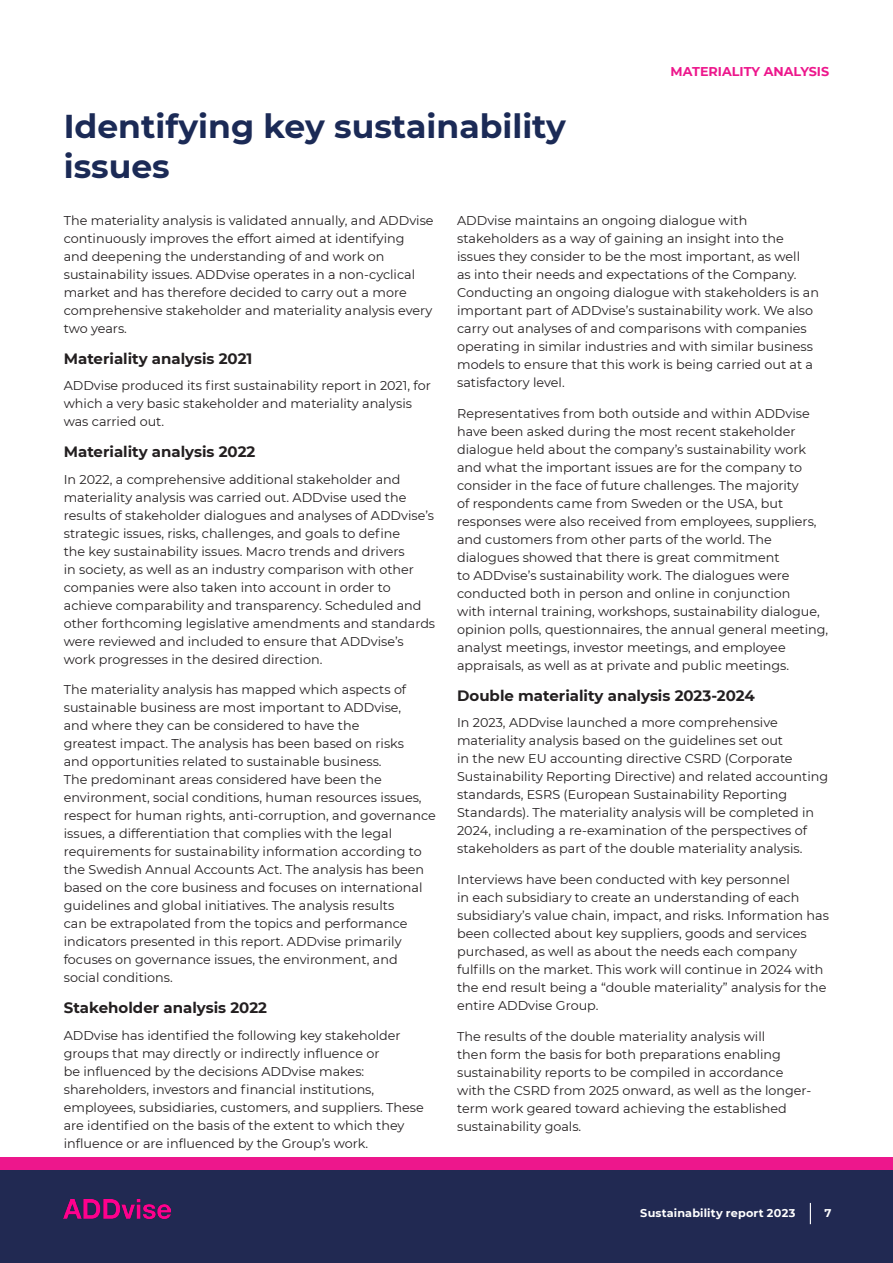
<style>
.page{position:relative;width:893px;height:1263px;background:#fff}
.page>*{position:absolute;margin:0;border:0;box-sizing:border-box;transform-origin:0 0}
.ADDvise_rubrik_1{font:700 33px/39.6px "Montserrat";color:#1b2a56}
.ADDvise_brödtext_indrag{font:700 15px "Montserrat";color:#231f20}
.ADDvise_brödtext_indrag-2{font:12.75px/18px "Montserrat";color:#231f20}
.ADDvise_sidrubrik{font:700 12.75px "Montserrat";color:#ed178c}
.ADDvise_dokumentrubrik{font:700 11.25px "Montserrat";letter-spacing:.015em;color:#fff}
</style>
<div class="page">
<div style="left:0;top:1161px;width:893px;height:102px;background:#212952"></div>
<div style="left:0;top:1157px;width:893px;height:12px;background:#ed178c"></div>
<svg style="left:810px;top:1203px;width:1px;height:21px"></svg>
<img style="left:64px;top:1199px;width:106px;height:19px">
<p class="ADDvise_sidrubrik" style="left:671px;top:62px;width:160px">MATERIALITY ANALYSIS</p>
<p class="ADDvise_rubrik_1" style="left:64px;top:105px;width:504px">Identifying key sustainability issues</p>
<p class="ADDvise_brödtext_indrag-2" style="left:64px;top:211px;width:371px">The materiality analysis is validated annually, and ADDvise continuously improves the effort aimed at identifying<br>and deepening the understanding of and work on sustainability issues. ADDvise operates in a non-cyclical market and has therefore decided to carry out a more comprehensive stakeholder and materiality analysis every two years.</p>
<p class="ADDvise_brödtext_indrag" style="left:64px;top:348px;width:190px">Materiality analysis 2021</p>
<p class="ADDvise_brödtext_indrag-2" style="left:64px;top:376px;width:369px">ADDvise produced its first sustainability report in 2021, for which a very basic stakeholder and materiality analysis was carried out.</p>
<p class="ADDvise_brödtext_indrag" style="left:64px;top:441px;width:193px">Materiality analysis 2022</p>
<p class="ADDvise_brödtext_indrag-2" style="left:64px;top:469px;width:373px">In 2022, a comprehensive additional stakeholder and materiality analysis was carried out. ADDvise used the results of stakeholder dialogues and analyses of ADDvise’s strategic issues, risks, challenges, and goals to define<br>the key sustainability issues. Macro trends and drivers<br>in society, as well as an industry comparison with other companies were also taken into account in order to achieve comparability and transparency. Scheduled and other forthcoming legislative amendments and standards were reviewed and included to ensure that ADDvise’s work progresses in the desired direction.</p>
<p class="ADDvise_brödtext_indrag-2" style="left:64px;top:680px;width:374px">The materiality analysis has mapped which aspects of sustainable business are most important to ADDvise,<br>and where they can be considered to have the<br>greatest impact. The analysis has been based on risks<br>and opportunities related to sustainable business.<br>The predominant areas considered have been the environment, social conditions, human resources issues, respect for human rights, anti-corruption, and governance issues, a differentiation that complies with the legal requirements for sustainability information according to the Swedish Annual Accounts Act. The analysis has been based on the core business and focuses on international guidelines and global initiatives. The analysis results<br>can be extrapolated from the topics and performance indicators presented in this report. ADDvise primarily focuses on governance issues, the environment, and social conditions.</p>
<p class="ADDvise_brödtext_indrag" style="left:64px;top:997px;width:205px">Stakeholder analysis 2022</p>
<p class="ADDvise_brödtext_indrag-2" style="left:64px;top:1025px;width:361px">ADDvise has identified the following key stakeholder groups that may directly or indirectly influence or<br>be influenced by the decisions ADDvise makes: shareholders, investors and financial institutions, employees, subsidiaries, customers, and suppliers. These are identified on the basis of the extent to which they influence or are influenced by the Group’s work.</p>
<p class="ADDvise_brödtext_indrag-2" style="left:457px;top:211px;width:363px">ADDvise maintains an ongoing dialogue with stakeholders as a way of gaining an insight into the issues they consider to be the most important, as well<br>as into their needs and expectations of the Company.<br>Conducting an ongoing dialogue with stakeholders is an important part of ADDvise’s sustainability work. We also carry out analyses of and comparisons with companies operating in similar industries and with similar business models to ensure that this work is being carried out at a satisfactory level.</p>
<p class="ADDvise_brödtext_indrag-2" style="left:457px;top:404px;width:373px">Representatives from both outside and within ADDvise have been asked during the most recent stakeholder dialogue held about the company’s sustainability work and what the important issues are for the company to consider in the face of future challenges. The majority<br>of respondents came from Sweden or the USA, but responses were also received from employees, suppliers, and customers from other parts of the world. The dialogues showed that there is great commitment<br>to ADDvise’s sustainability work. The dialogues were conducted both in person and online in conjunction<br>with internal training, workshops, sustainability dialogue, opinion polls, questionnaires, the annual general meeting, analyst meetings, investor meetings, and employee appraisals, as well as at private and public meetings.</p>
<p class="ADDvise_brödtext_indrag" style="left:457px;top:684px;width:299px">Double materiality analysis 2023-2024</p>
<p class="ADDvise_brödtext_indrag-2" style="left:457px;top:713px;width:373px">In 2023, ADDvise launched a more comprehensive materiality analysis based on the guidelines set out<br>in the new EU accounting directive CSRD (Corporate Sustainability Reporting Directive) and related accounting standards, ESRS (European Sustainability Reporting Standards). The materiality analysis will be completed in 2024, including a re-examination of the perspectives of stakeholders as part of the double materiality analysis.</p>
<p class="ADDvise_brödtext_indrag-2" style="left:457px;top:870px;width:373px">Interviews have been conducted with key personnel<br>in each subsidiary to create an understanding of each subsidiary’s value chain, impact, and risks. Information has been collected about key suppliers, goods and services purchased, as well as about the needs each company fulfills on the market. This work will continue in 2024 with the end result being a “double materiality” analysis for the entire ADDvise Group.</p>
<p class="ADDvise_brödtext_indrag-2" style="left:457px;top:1026px;width:356px">The results of the double materiality analysis will<br>then form the basis for both preparations enabling sustainability reports to be compiled in accordance with the CSRD from 2025 onward, as well as the longer&shy;term work geared toward achieving the established sustainability goals.</p>
<p class="ADDvise_dokumentrubrik" style="left:640px;top:1205px;width:157px">Sustainability report 2023</p>
<p class="ADDvise_dokumentrubrik" style="left:824px;top:1205px;width:8px">7</p>
</div>
